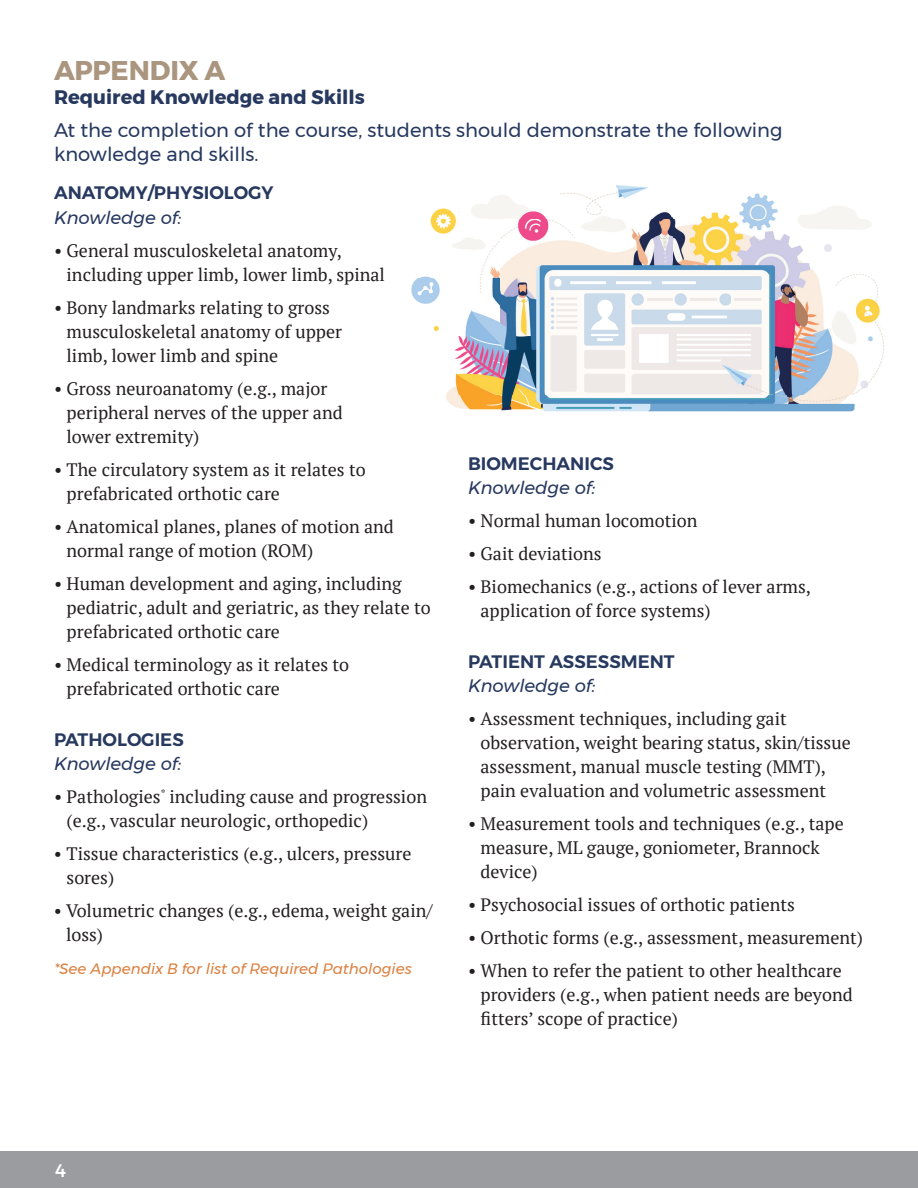
<style>
.page{position:relative;width:918px;height:1188px;background:#fff}
.page>*{position:absolute;margin:0;border:0;box-sizing:border-box;transform-origin:0 0}
.t1{font:700 27px "Montserrat";letter-spacing:-.01em;color:#aa957e}
.t2{font:19.5px/24px "Montserrat";color:#27395f}
.t3{font:700 19.5px "Montserrat";color:#27395f}
.t4{font:18px/24px "PT Serif";color:#231f20}
.t5{font:600 18px "Montserrat";color:#27395f}
.t6{font:italic 18px "Montserrat";color:#27395f}
.t7{font:500 18px "Montserrat";color:#fff}
.t8{font:italic 15px "Montserrat";color:#dc803f}
</style>
<div class="page">
<img style="left:411px;top:185px;width:473px;height:227px">
<div style="left:0;top:1151px;width:918px;height:37px;background:#9b9c9f"></div>
<h1 class="t1" style="left:54px;top:49px;width:173px">APPENDIX A</h1>
<p class="t3" style="left:54px;top:82px;width:312px">Required Knowledge and Skills</p>
<p class="t2" style="left:54px;top:118px;width:730px">At the completion of the course, students should demonstrate the following knowledge and skills.</p>
<p class="t5" style="left:54px;top:178px;width:221px">ANATOMY/PHYSIOLOGY</p>
<p class="t6" style="left:54px;top:204px;width:129px">Knowledge of:</p>
<p class="t4" style="left:67px;top:239px;width:320px;text-indent:-13px">• General musculoskeletal anatomy, including upper limb, lower limb, spinal</p>
<p class="t4" style="left:67px;top:296px;width:277px;text-indent:-13px">• Bony landmarks relating to gross musculoskeletal anatomy of upper limb, lower limb and spine</p>
<p class="t4" style="left:67px;top:377px;width:278px;text-indent:-13px">• Gross neuroanatomy (e.g., major peripheral nerves of the upper and lower extremity)</p>
<p class="t4" style="left:67px;top:458px;width:301px;text-indent:-13px">• The circulatory system as it relates to prefabricated orthotic care</p>
<p class="t4" style="left:67px;top:515px;width:329px;text-indent:-13px">• Anatomical planes, planes of motion and normal range of motion (ROM)</p>
<p class="t4" style="left:67px;top:572px;width:366px;text-indent:-13px">• Human development and aging, including pediatric, adult and geriatric, as they relate to prefabricated orthotic care</p>
<p class="t4" style="left:67px;top:653px;width:284px;text-indent:-13px">• Medical terminology as it relates to prefabricated orthotic care</p>
<p class="t5" style="left:54px;top:726px;width:131px">PATHOLOGIES</p>
<p class="t6" style="left:54px;top:750px;width:129px">Knowledge of:</p>
<p class="t4" style="left:67px;top:785px;width:362px;text-indent:-13px">• Pathologies<sup>*</sup> including cause and progression (e.g., vascular neurologic, orthopedic)</p>
<p class="t4" style="left:67px;top:842px;width:347px;text-indent:-13px">• Tissue characteristics (e.g., ulcers, pressure sores)</p>
<p class="t4" style="left:66px;top:899px;width:368px;text-indent:-12px">• Volumetric changes (e.g., edema, weight gain/ loss)</p>
<p class="t8" style="left:54px;top:958px;width:359px">*See Appendix B for list of Required Pathologies</p>
<p class="t5" style="left:468px;top:449px;width:147px">BIOMECHANICS</p>
<p class="t6" style="left:468px;top:474px;width:129px">Knowledge of:</p>
<p class="t4" style="left:468px;top:508px;width:231px">• Normal human locomotion</p>
<p class="t4" style="left:468px;top:541px;width:135px">• Gait deviations</p>
<p class="t4" style="left:481px;top:574px;width:332px;text-indent:-13px">• Biomechanics (e.g., actions of lever arms, application of force systems)</p>
<p class="t5" style="left:468px;top:647px;width:208px">PATIENT ASSESSMENT</p>
<p class="t6" style="left:468px;top:672px;width:129px">Knowledge of:</p>
<p class="t4" style="left:481px;top:706px;width:372px;text-indent:-13px">• Assessment techniques, including gait observation, weight bearing status, skin/tissue assessment, manual muscle testing (MMT), pain evaluation and volumetric assessment</p>
<p class="t4" style="left:481px;top:811px;width:365px;text-indent:-13px">• Measurement tools and techniques (e.g., tape measure, ML gauge, goniometer, Brannock device)</p>
<p class="t4" style="left:468px;top:892px;width:329px">• Psychosocial issues of orthotic patients</p>
<p class="t4" style="left:468px;top:925px;width:396px">• Orthotic forms (e.g., assessment, measurement)</p>
<p class="t4" style="left:481px;top:958px;width:374px;text-indent:-13px">• When to refer the patient to other healthcare providers (e.g., when patient needs are beyond fitters’ scope of practice)</p>
<p class="t7" style="left:56px;top:1157px;width:12px">4</p>
</div>
